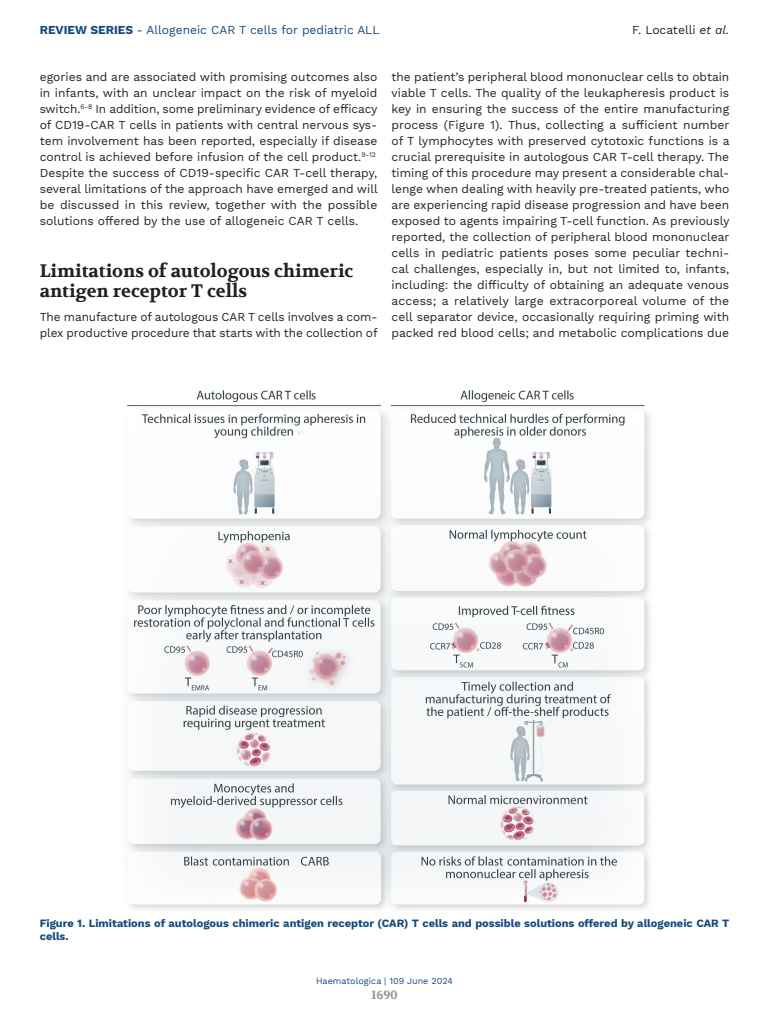
<style>
.page{position:relative;width:769px;height:1024px;background:#fff}
.page>*{position:absolute;margin:0;border:0;box-sizing:border-box;transform-origin:0 0}
.TITOLO_c18{font:700 18px/20px "Volkhov";color:#231f20}
.TESTO{font:12px/16px "Work Sans";color:#231f20;text-align:justify}
.t1{font:12px "Work Sans";color:#134a80}
.t2{font:700 12px "Volkhov";color:#939598}
.DIDA_Figura{font:700 11px/13px "Work Sans";color:#134a80}
.t3{font:9px "Work Sans";color:#134a80}
.s1{font-weight:700}
.s2{font-style:italic}
</style>
<div class="page">
<img style="left:127px;top:390px;width:524px;height:520px">
<p class="t1" style="left:40px;top:23px;width:341px"><span class="s1">REVIEW SERIES</span> - Allogeneic CAR T cells for pediatric ALL</p>
<p class="TESTO" style="left:631px;top:22px;width:99px">F. Locatelli <span class="s2">et al.</span></p>
<p class="TESTO" style="left:40px;top:70px;width:339px">egories and are associated with promising outcomes also in infants, with an unclear impact on the risk of myeloid switch.<sup>6-8</sup> In addition, some preliminary evidence of efficacy of CD19-CAR T cells in patients with central nervous sys&shy;tem involvement has been reported, especially if disease control is achieved before infusion of the cell product.<sup>9-12</sup></p>
<p class="TESTO" style="left:40px;top:166px;width:339px">Despite the success of CD19-specific CAR T-cell therapy, several limitations of the approach have emerged and will be discussed in this review, together with the possible solutions offered by the use of allogeneic CAR T cells.</p>
<p class="TITOLO_c18" style="left:40px;top:261px;width:315px">Limitations of autologous chimeric antigen receptor T cells</p>
<p class="TESTO" style="left:40px;top:310px;width:339px">The manufacture of autologous CAR T cells involves a com&shy;plex productive procedure that starts with the collection of</p>
<p class="TESTO" style="left:391px;top:70px;width:339px">the patient’s peripheral blood mononuclear cells to obtain viable T cells. The quality of the leukapheresis product is key in ensuring the success of the entire manufacturing process (Figure 1). Thus, collecting a sufficient number of T lymphocytes with preserved cytotoxic functions is a crucial prerequisite in autologous CAR T-cell therapy. The timing of this procedure may present a considerable chal&shy;lenge when dealing with heavily pre-treated patients, who are experiencing rapid disease progression and have been exposed to agents impairing T-cell function. As previously reported, the collection of peripheral blood mononuclear cells in pediatric patients poses some peculiar techni&shy;cal challenges, especially in, but not limited to, infants, including: the difficulty of obtaining an adequate venous access; a relatively large extracorporeal volume of the cell separator device, occasionally requiring priming with packed red blood cells; and metabolic complications due</p>
<p class="DIDA_Figura" style="left:40px;top:917px;width:690px">Figure 1. Limitations of autologous chimeric antigen receptor (CAR) T cells and possible solutions offered by allogeneic CAR T cells.</p>
<p class="t3" style="left:316px;top:975px;width:138px">Haematologica | 109 June 2024</p>
<p class="t2" style="left:371px;top:987px;width:28px">1690</p>
</div>
